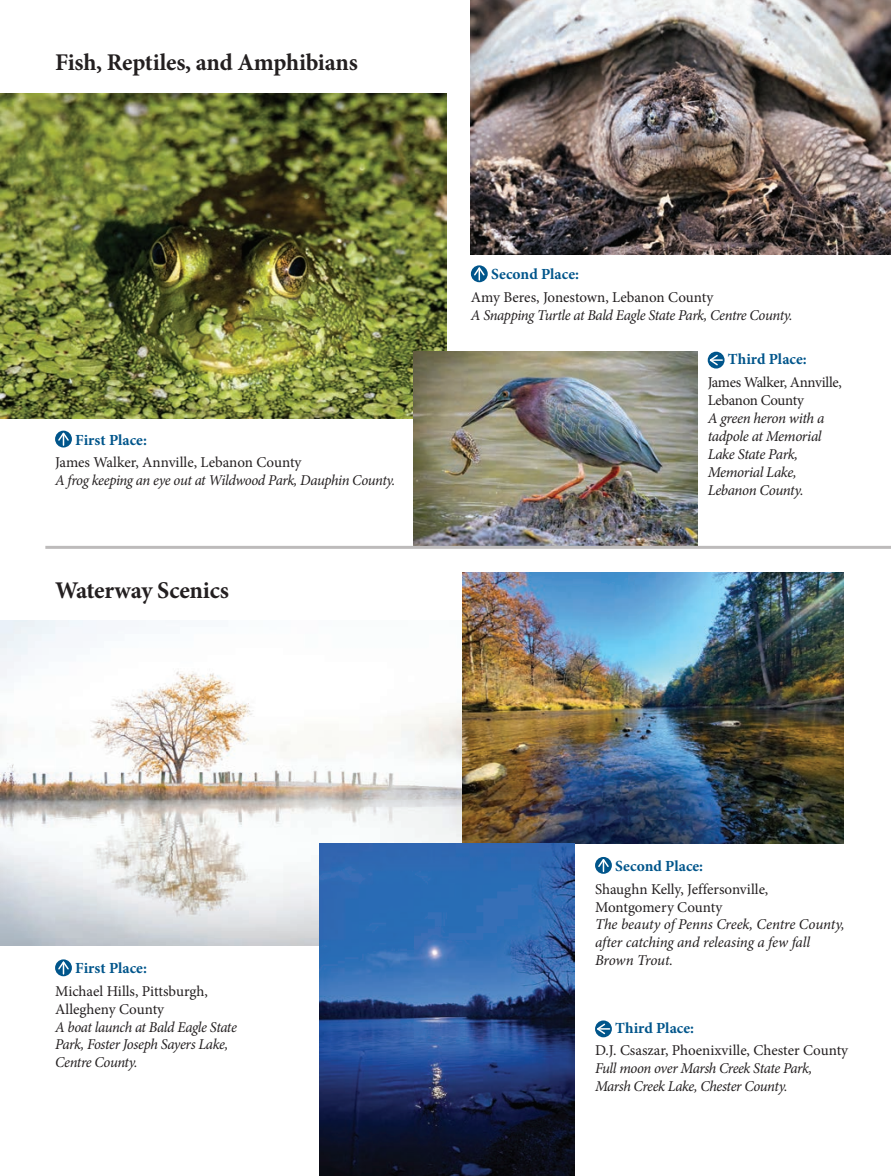
<style>
.page{position:relative;width:891px;height:1176px;background:#fff}
.page>*{position:absolute;margin:0;border:0;box-sizing:border-box;transform-origin:0 0}
.new_body_text{font:700 24px "Minion Pro";letter-spacing:-.01em;color:#231f20}
.t1{font:700 15.45px "Minion Pro";color:#00558b}
.t2{font:italic 15px/18px "Minion Pro";letter-spacing:-.025em;color:#231f20}
.Magazine_body_text{font:15px/18px "Minion Pro";letter-spacing:-.005em;color:#231f20}
</style>
<div class="page">
<svg style="left:55px;top:430px;width:17px;height:17px"></svg>
<svg style="left:57px;top:431px;width:13px;height:14px"></svg>
<img style="left:0;top:93px;width:446px;height:325px">
<img style="left:471px;top:0;width:420px;height:255px">
<img style="left:414px;top:351px;width:283px;height:194px">
<img style="left:0;top:620px;width:462px;height:325px">
<img style="left:462px;top:572px;width:381px;height:270px">
<img style="left:319px;top:842px;width:255px;height:333px">
<svg style="left:471px;top:265px;width:17px;height:17px"></svg>
<svg style="left:473px;top:266px;width:13px;height:14px"></svg>
<svg style="left:708px;top:351px;width:17px;height:17px"></svg>
<svg style="left:708px;top:353px;width:14px;height:13px"></svg>
<hr style="left:45px;top:545px;width:846px;height:3px;background:#bdbbbb">
<svg style="left:55px;top:959px;width:17px;height:16px"></svg>
<svg style="left:57px;top:959px;width:13px;height:14px"></svg>
<svg style="left:595px;top:856px;width:17px;height:17px"></svg>
<svg style="left:597px;top:857px;width:13px;height:14px"></svg>
<svg style="left:595px;top:1020px;width:17px;height:16px"></svg>
<svg style="left:596px;top:1021px;width:14px;height:14px"></svg>
<p class="new_body_text" style="left:55px;top:45px;width:304px">Fish, Reptiles, and Amphibians</p>
<p class="t1" style="left:75px;top:429px;width:73px">First Place:</p>
<p class="Magazine_body_text" style="left:55px;top:453px;width:248px">James Walker, Annville, Lebanon County</p>
<p class="t2" style="left:55px;top:471px;width:342px">A frog keeping an eye out at Wildwood Park, Dauphin County.</p>
<p class="new_body_text" style="left:55px;top:573px;width:175px">Waterway Scenics</p>
<p class="t1" style="left:491px;top:263px;width:89px">Second Place:</p>
<p class="Magazine_body_text" style="left:471px;top:288px;width:244px">Amy Beres, Jonestown, Lebanon County</p>
<p class="t2" style="left:471px;top:306px;width:323px">A Snapping Turtle at Bald Eagle State Park, Centre County.</p>
<p class="t1" style="left:728px;top:348px;width:80px">Third Place:</p>
<p class="Magazine_body_text" style="left:708px;top:372px;width:136px">James Walker, Annville,<br>Lebanon County</p>
<p class="t2" style="left:708px;top:408px;width:118px">A green heron with a tadpole at Memorial<br>Lake State Park,<br>Memorial Lake,<br>Lebanon County.</p>
<p class="t1" style="left:75px;top:957px;width:73px">First Place:</p>
<p class="Magazine_body_text" style="left:55px;top:981px;width:154px">Michael Hills, Pittsburgh,<br>Allegheny County</p>
<p class="t2" style="left:55px;top:1017px;width:183px">A boat launch at Bald Eagle State<br>Park, Foster Joseph Sayers Lake,<br>Centre County.</p>
<p class="t1" style="left:615px;top:854px;width:89px">Second Place:</p>
<p class="Magazine_body_text" style="left:595px;top:879px;width:175px">Shaughn Kelly, Jeffersonville,<br>Montgomery County</p>
<p class="t2" style="left:595px;top:915px;width:251px">The beauty of Penns Creek, Centre County, after catching and releasing a few fall<br>Brown Trout.</p>
<p class="t1" style="left:615px;top:1016px;width:80px">Third Place:</p>
<p class="Magazine_body_text" style="left:595px;top:1041px;width:255px">D.J. Csaszar, Phoenixville, Chester County</p>
<p class="t2" style="left:595px;top:1059px;width:219px">Full moon over Marsh Creek State Park,<br>Marsh Creek Lake, Chester County.</p>
</div>
